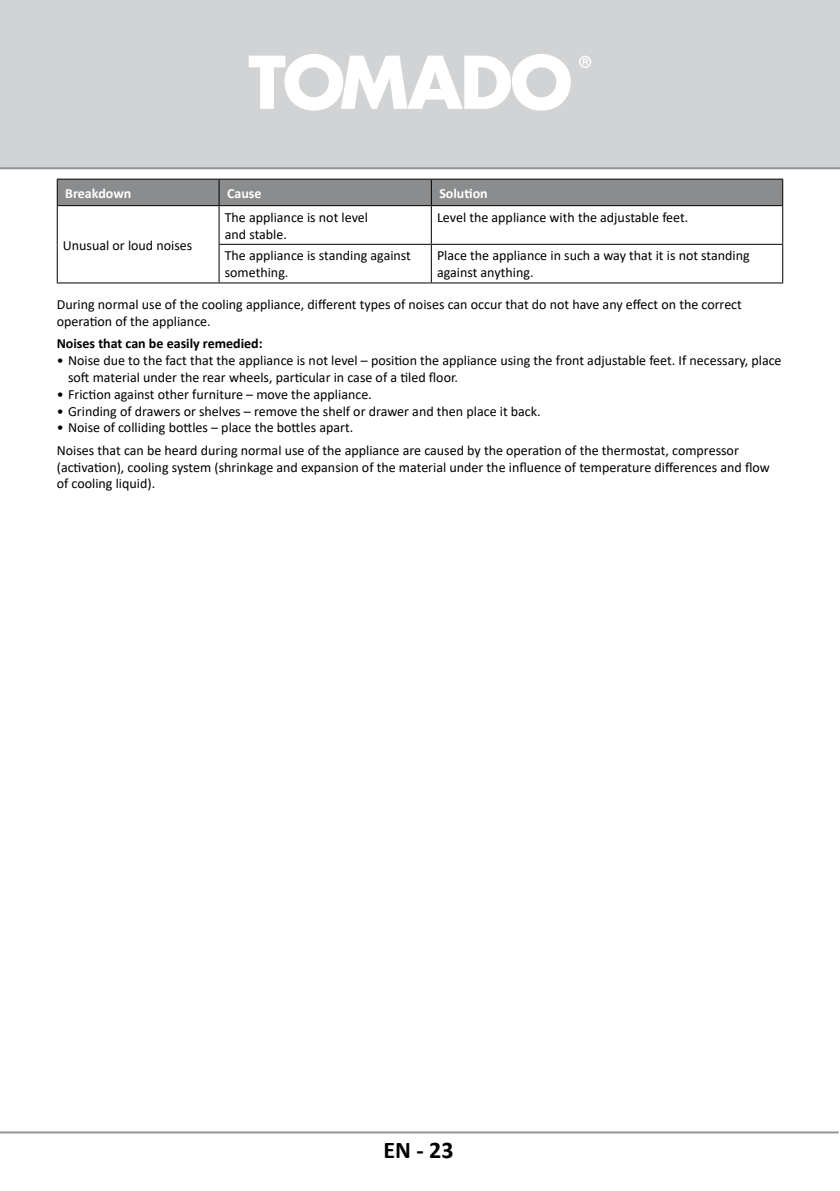
<style>
.page{position:relative;width:840px;height:1191px;background:#fff}
.page>*{position:absolute;margin:0;border:0;box-sizing:border-box;transform-origin:0 0}
.t1{font:700 24px "Calibri";color:#000}
.t2{font:14px/16.8px "Calibri";color:#000}
.t3{font:700 14px "Calibri";color:#000}
.t4{font:700 14px "Calibri";color:#fff}
</style>
<div class="page">
<div style="left:0;top:0;width:839px;height:167px;background:#d1d3d4"></div>
<hr style="left:0;top:167px;width:839px;height:2px;background:#939598">
<hr style="left:0;top:1131px;width:838px;height:2px;background:#939598">
<svg style="left:248px;top:54px;width:322px;height:57px"></svg>
<svg style="left:579px;top:56px;width:12px;height:12px"></svg>
<hr style="left:57px;top:282px;width:162px;height:1px;background:#000">
<div style="left:57px;top:179px;width:725px;height:27px;background:#8a8c8e"></div>
<hr style="left:431px;top:179px;width:351px;height:1px;background:#000">
<hr style="left:431px;top:205px;width:351px;height:1px;background:#000">
<hr style="left:57px;top:206px;width:1px;height:38px;background:#000">
<hr style="left:57px;top:244px;width:1px;height:38px;background:#000">
<hr style="left:218px;top:206px;width:1px;height:38px;background:#000">
<hr style="left:218px;top:245px;width:1px;height:37px;background:#000">
<hr style="left:218px;top:244px;width:213px;height:1px;background:#000">
<hr style="left:219px;top:282px;width:212px;height:1px;background:#000">
<hr style="left:430px;top:206px;width:1px;height:38px;background:#000">
<hr style="left:430px;top:245px;width:1px;height:37px;background:#000">
<hr style="left:781px;top:206px;width:1px;height:38px;background:#000">
<hr style="left:781px;top:245px;width:1px;height:37px;background:#000">
<hr style="left:431px;top:244px;width:351px;height:1px;background:#000">
<hr style="left:431px;top:282px;width:351px;height:1px;background:#000">
<p class="t4" style="left:65px;top:183px;width:67px">Breakdown</p>
<p class="t4" style="left:227px;top:183px;width:36px">Cause</p>
<p class="t4" style="left:439px;top:183px;width:50px">Solution</p>
<p class="t2" style="left:225px;top:208px;width:145px">The appliance is not level and stable.</p>
<p class="t2" style="left:437px;top:208px;width:253px">Level the appliance with the adjustable feet.</p>
<p class="t2" style="left:225px;top:247px;width:188px">The appliance is standing against something.</p>
<p class="t2" style="left:437px;top:247px;width:314px">Place the appliance in such a way that it is not standing against anything.</p>
<p class="t2" style="left:57px;top:296px;width:686px">During normal use of the cooling appliance, different types of noises can occur that do not have any effect on the correct operation of the appliance.</p>
<p class="t3" style="left:57px;top:334px;width:207px">Noises that can be easily remedied:</p>
<p class="t2" style="left:68px;top:352px;width:714px;text-indent:-11px">• Noise due to the fact that the appliance is not level – position the appliance using the front adjustable feet. If necessary, place soft material under the rear wheels, particular in case of a tiled floor.</p>
<p class="t2" style="left:57px;top:385px;width:316px">• Friction against other furniture – move the appliance.</p>
<p class="t2" style="left:57px;top:402px;width:485px">• Grinding of drawers or shelves – remove the shelf or drawer and then place it back.</p>
<p class="t2" style="left:57px;top:416px;width:683px;line-height:22.4px">• Noise of colliding bottles – place the bottles apart.<br>Noises that can be heard during normal use of the appliance are caused by the operation of the thermostat, compressor</p>
<p class="t2" style="left:57px;top:458px;width:714px">(activation), cooling system (shrinkage and expansion of the material under the influence of temperature differences and flow of cooling liquid).</p>
<p class="t2" style="left:63px;top:236px;width:131px">Unusual or loud noises</p>
<h1 class="t1" style="left:383px;top:1133px;width:72px">EN - 23</h1>
</div>
